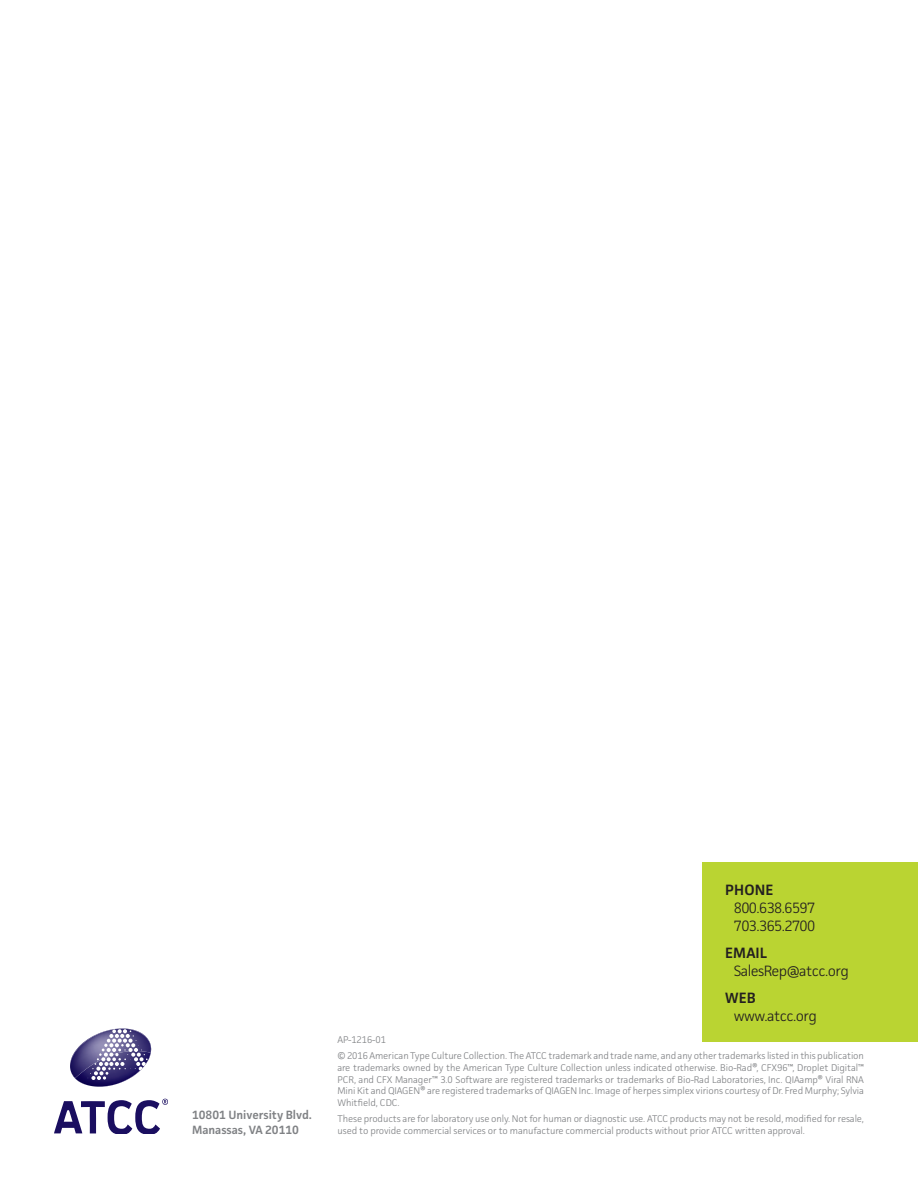
<style>
.page{position:relative;width:918px;height:1188px;background:#fff}
.page>*{position:absolute;margin:0;border:0;box-sizing:border-box;transform-origin:0 0}
.t1{font:300 15px/18px "Facit";letter-spacing:-.04em;color:#231f20}
.t2{font:600 15px "Facit";letter-spacing:.01em;color:#231f20}
.t3{font:600 12px/14.4px "Facit";color:#808285}
.t4{font:300 9.75px/11.7px "Facit";letter-spacing:-.01em;color:#808285}
</style>
<div class="page">
<svg style="left:70px;top:1028px;width:82px;height:59px"></svg>
<svg style="left:54px;top:1099px;width:114px;height:35px"></svg>
<div style="left:702px;top:862px;width:216px;height:180px;background:#bad432"></div>
<p class="t3" style="left:192px;top:1108px;width:121px">10801 University Blvd.<br>Manassas, VA 20110</p>
<h1 class="t2" style="left:725px;top:880px;width:50px">PHONE</h1>
<h1 class="t1" style="left:734px;top:898px;width:83px">800.638.6597<br>703.365.2700</h1>
<h1 class="t2" style="left:725px;top:943px;width:44px">EMAIL</h1>
<h1 class="t1" style="left:734px;top:961px;width:117px">SalesRep@atcc.org</h1>
<h1 class="t2" style="left:725px;top:988px;width:32px">WEB</h1>
<h1 class="t1" style="left:734px;top:1006px;width:85px">www.atcc.org</h1>
<p class="t4" style="left:338px;top:1031px;width:528px;line-height:16.2px">AP-1216-01<br>© 2016 American Type Culture Collection. The ATCC trademark and trade name, and any other trademarks listed in this publication</p>
<p class="t4" style="left:338px;top:1062px;width:528px;text-align:justify">are trademarks owned by the American Type Culture Collection unless indicated otherwise. Bio-Rad®, CFX96™, Droplet Digital™ PCR, and CFX Manager™ 3.0 Software are registered trademarks or trademarks of Bio-Rad Laboratories, Inc. QIAamp® Viral RNA Mini Kit and QIAGEN® are registered trademarks of QIAGEN Inc. Image of herpes simplex virions courtesy of Dr. Fred Murphy; Sylvia Whitfield, CDC.</p>
<p class="t4" style="left:338px;top:1113px;width:528px">These products are for laboratory use only. Not for human or diagnostic use. ATCC products may not be resold, modified for resale, used to provide commercial services or to manufacture commercial products without prior ATCC written approval.</p>
</div>
